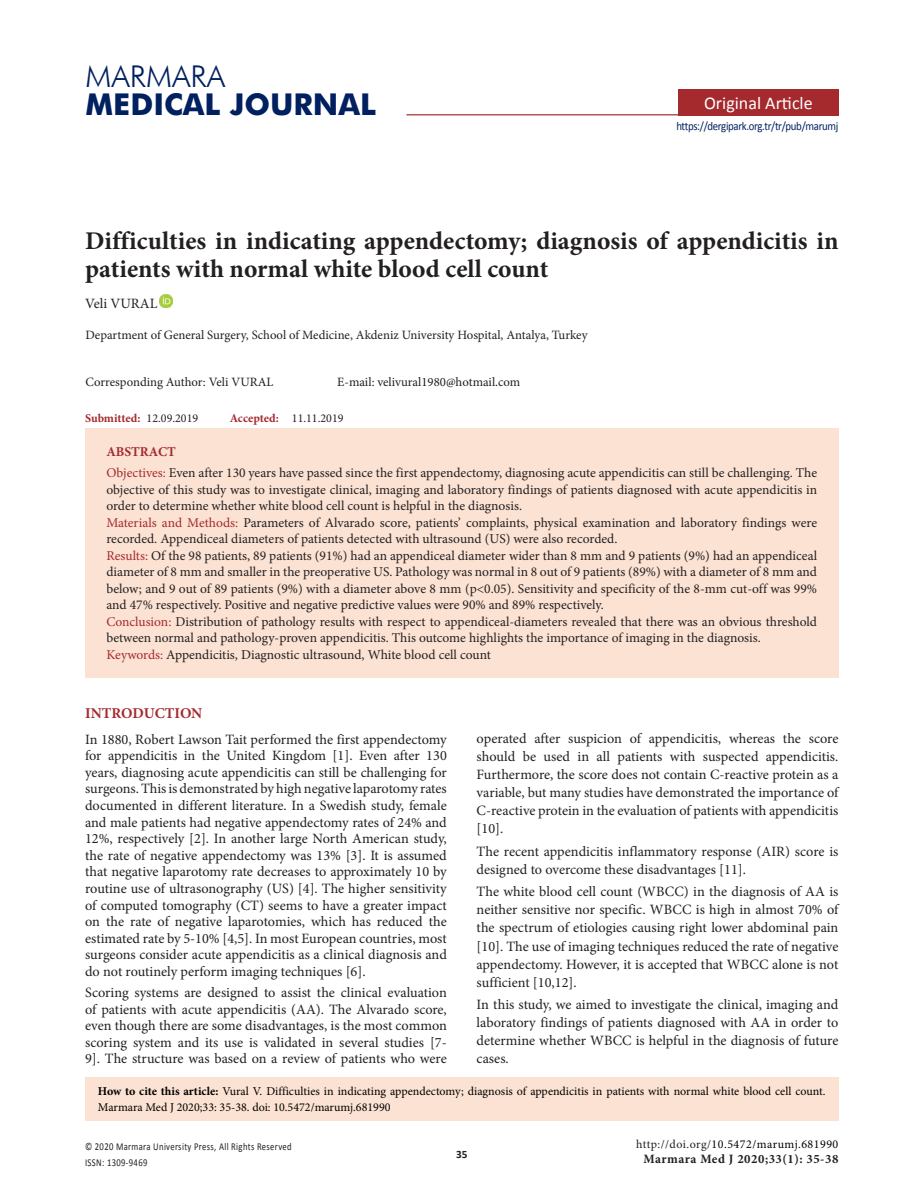
<style>
.page{position:relative;width:915px;height:1191px;background:#fff}
.page>*{position:absolute;margin:0;border:0;box-sizing:border-box;transform-origin:0 0}
.t1{font:700 30px "Futura BT";color:#002060}
.t2{font:300 30px "Futura BT";color:#002060}
.t3{font:700 25.5px/28.5px "Minion Pro";color:#231f20}
.t4{font:18px "Calibri";color:#fff}
.t5{font:700 15px "Minion Pro";color:#a52a2e}
.MNormal-TR{font:14.25px/16.6px "Minion Pro";color:#231f20;text-align:justify}
.author{font:14.25px "Minion Pro";color:#231f20}
.AbstractTxtTR{font:13.5px/16.5px "Minion Pro";color:#231f20;text-align:justify}
.AbstractH{font:700 13.5px "Minion Pro";color:#a52a2e}
.authorDetay{font:12.75px "Minion Pro";color:#231f20}
.How_to_cite_this_art{font:12.75px "Minion Pro";color:#231f20}
.t6{font:700 12.75px "Minion Pro";letter-spacing:.04em;color:#231f20}
.MNormal-TR-2{font:12px/16.5px "Minion Pro";color:#000}
.t7{font:12px "Calibri";letter-spacing:-.03em;color:#002060;scale:.9 1}
.MNormal-TR-3{font:12px "Minion Pro";letter-spacing:.04em;color:#000}
.MNormal-TR-4{font:12px "Minion Pro";color:#231f20}
.MNormal-TR-5{font:700 12px "Minion Pro";letter-spacing:-.005em;color:#a52a2e}
.t8{font:700 11.25px "Calibri";color:#231f20}
.t9{font:10.5px/15.8px "Calibri";letter-spacing:.04em;color:#231f20;scale:.82 1}
.s1{color:#a52a2e}
.s2{font-weight:700}
.s3{color:#231f20}
</style>
<div class="page">
<div style="left:678px;top:89px;width:160px;height:26px;background:#a52a2e"></div>
<hr style="left:406px;top:114px;width:432px;height:1px;background:#a52a2e">
<div style="left:85px;top:429px;width:753px;height:249px;background:#fbe2d3"></div>
<svg style="left:159px;top:295px;width:13px;height:13px"></svg>
<div style="left:85px;top:1077px;width:753px;height:43px;background:#fbe2d3"></div>
<h1 class="t2" style="left:85px;top:58px;width:141px">MARMARA</h1>
<h1 class="t1" style="left:85px;top:86px;width:292px">MEDICAL JOURNAL</h1>
<p class="t4" style="left:703px;top:91px;width:110px">Original Article</p>
<p class="t7" style="left:676px;top:118px;width:181px">https://dergipark.org.tr/tr/pub/marumj</p>
<p class="t3" style="left:85px;top:226px;width:754px">Difficulties in indicating appendectomy; diagnosis of appendicitis in patients with normal white blood cell count</p>
<p class="author" style="left:85px;top:294px;width:74px">Veli VURAL</p>
<p class="authorDetay" style="left:85px;top:326px;width:503px">Department of General Surgery, School of Medicine, Akdeniz University Hospital, Antalya, Turkey</p>
<p class="How_to_cite_this_art" style="left:85px;top:373px;width:189px">Corresponding Author: Veli VURAL</p>
<p class="How_to_cite_this_art" style="left:337px;top:373px;width:184px">E-mail: velivural1980@hotmail.com</p>
<p class="MNormal-TR-5" style="left:85px;top:410px;width:57px">Submitted:</p>
<p class="MNormal-TR-4" style="left:147px;top:410px;width:53px">12.09.2019</p>
<p class="MNormal-TR-5" style="left:230px;top:410px;width:51px">Accepted:</p>
<p class="MNormal-TR-4" style="left:292px;top:410px;width:53px">11.11.2019</p>
<p class="AbstractH" style="left:106px;top:442px;width:71px">ABSTRACT</p>
<p class="AbstractTxtTR" style="left:106px;top:465px;width:712px"><span class="s1">Objectives:</span> Even after 130 years have passed since the first appendectomy, diagnosing acute appendicitis can still be challenging. The objective of this study was to investigate clinical, imaging and laboratory findings of patients diagnosed with acute appendicitis in order to determine whether white blood cell count is helpful in the diagnosis.</p>
<p class="AbstractTxtTR" style="left:106px;top:514px;width:712px"><span class="s1">Materials and Methods:</span> Parameters of Alvarado score, patients’ complaints, physical examination and laboratory findings were recorded. Appendiceal diameters of patients detected with ultrasound (US) were also recorded.</p>
<p class="AbstractTxtTR" style="left:106px;top:547px;width:712px"><span class="s1">Results:</span> Of the 98 patients, 89 patients (91%) had an appendiceal diameter wider than 8 mm and 9 patients (9%) had an appendiceal diameter of 8 mm and smaller in the preoperative US. Pathology was normal in 8 out of 9 patients (89%) with a diameter of 8 mm and below; and 9 out of 89 patients (9%) with a diameter above 8 mm (p&lt;0.05). Sensitivity and specificity of the 8-mm cut-off was 99% and 47% respectively. Positive and negative predictive values were 90% and 89% respectively.</p>
<p class="AbstractTxtTR" style="left:106px;top:613px;width:712px"><span class="s1">Conclusion:</span> Distribution of pathology results with respect to appendiceal-diameters revealed that there was an obvious threshold between normal and pathology-proven appendicitis. This outcome highlights the importance of imaging in the diagnosis.</p>
<p class="AbstractTxtTR" style="left:106px;top:646px;width:386px"><span class="s1">Keywords:</span> Appendicitis, Diagnostic ultrasound, White blood cell count</p>
<p class="t5" style="left:85px;top:703px;width:119px">INTRODUCTION</p>
<p class="MNormal-TR" style="left:85px;top:730px;width:363px">In 1880, Robert Lawson Tait performed the first appendectomy for appendicitis in the United Kingdom [1]. Even after 130 years, diagnosing acute appendicitis can still be challenging for surgeons. This is demonstrated by high negative laparotomy rates documented in different literature. In a Swedish study, female and male patients had negative appendectomy rates of 24% and 12%, respectively [2]. In another large North American study, the rate of negative appendectomy was 13% [3]. It is assumed that negative laparotomy rate decreases to approximately 10 by routine use of ultrasonography (US) [4]. The higher sensitivity of computed tomography (CT) seems to have a greater impact on the rate of negative laparotomies, which has reduced the estimated rate by 5-10% [4,5]. In most European countries, most surgeons consider acute appendicitis as a clinical diagnosis and do not routinely perform imaging techniques [6].</p>
<p class="MNormal-TR" style="left:85px;top:984px;width:363px">Scoring systems are designed to assist the clinical evaluation of patients with acute appendicitis (AA). The Alvarado score, even though there are some disadvantages, is the most common scoring system and its use is validated in several studies [7- 9]. The structure was based on a review of patients who were</p>
<p class="MNormal-TR" style="left:476px;top:729px;width:363px;line-height:18.1px">operated after suspicion of appendicitis, whereas the score should be used in all patients with suspected appendicitis.<br>Furthermore, the score does not contain C-reactive protein as a variable, but many studies have demonstrated the importance of C-reactive protein in the evaluation of patients with appendicitis [10].</p>
<p class="MNormal-TR" style="left:476px;top:842px;width:363px;line-height:18.1px">The recent appendicitis inflammatory response (AIR) score is designed to overcome these disadvantages [11].</p>
<p class="MNormal-TR" style="left:476px;top:882px;width:363px;line-height:18.1px">The white blood cell count (WBCC) in the diagnosis of AA is neither sensitive nor specific. WBCC is high in almost 70% of the spectrum of etiologies causing right lower abdominal pain [10]. The use of imaging techniques reduced the rate of negative appendectomy. However, it is accepted that WBCC alone is not sufficient [10,12].</p>
<p class="MNormal-TR" style="left:476px;top:995px;width:363px;line-height:18.1px">In this study, we aimed to investigate the clinical, imaging and laboratory findings of patients diagnosed with AA in order to determine whether WBCC is helpful in the diagnosis of future cases.</p>
<p class="MNormal-TR-2" style="left:98px;top:1082px;width:729px"><span class="s2">How to cite this article:</span> Vural V. Difficulties in indicating appendectomy; diagnosis of appendicitis in patients with normal white blood cell count.<br>Marmara Med J 2020;33: 35-38. doi: 10.5472/marumj.681990</p>
<p class="t9" style="left:85px;top:1138px;width:253px">© 2020 Marmara University Press, All Rights Reserved<br>ISSN: 1309-9469</p>
<p class="MNormal-TR-3" style="left:635px;top:1136px;width:204px"><span class="s3">http://doi.org/</span>10.5472/marumj.681990</p>
<p class="t8" style="left:456px;top:1146px;width:13px">35</p>
<p class="t6" style="left:643px;top:1150px;width:196px">Marmara Med J 2020;33(1): 35-38</p>
</div>
